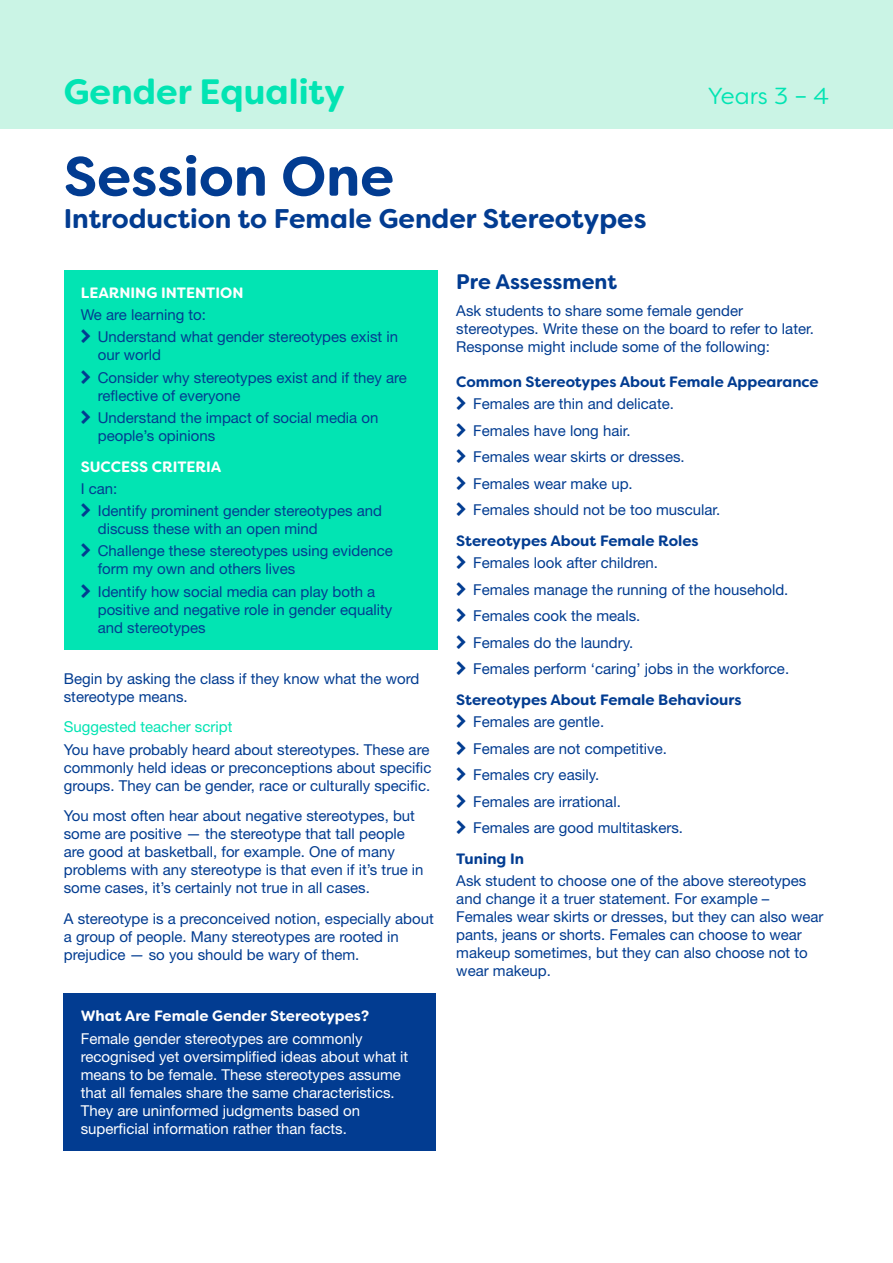
<style>
.page{position:relative;width:893px;height:1263px;background:#fff}
.page>*{position:absolute;margin:0;border:0;box-sizing:border-box;transform-origin:0 0}
.t1{font:700 55.35px "Filson Soft";color:#023c91}
.t2{font:700 35.25px "Filson Soft";color:#02e4b3}
.t3{font:700 27px "Filson Soft";color:#023c91}
.t4{font:23.25px "Filson Soft";color:#02e4b3}
.t5{font:700 21px "Filson Soft";color:#023c91}
.t6{font:15px/18px "Helvetica Neue LT";color:#023c91}
.t7{font:15px/18px "Helvetica Neue LT";color:#fff}
.t8{font:700 15px "Filson Soft";color:#023c91}
.t9{font:700 15px "Filson Soft";color:#fff}
.t10{font:15px "Helvetica Neue LT";color:#02e4b3}
</style>
<div class="page">
<div style="left:64px;top:993px;width:372px;height:158px;background:#023c91"></div>
<div style="left:0;top:0;width:893px;height:129px;background:#caf4e5"></div>
<div style="left:64px;top:270px;width:373px;height:380px;background:#02e4b3"></div>
<h2 class="t2" style="left:64px;top:69px;width:283px">Gender Equality</h2>
<h3 class="t4" style="left:708px;top:81px;width:123px">Years 3 – 4</h3>
<h1 class="t1" style="left:64px;top:141px;width:332px">Session One</h1>
<h3 class="t3" style="left:64px;top:201px;width:584px">Introduction to Female Gender Stereotypes</h3>
<p class="t9" style="left:81px;top:283px;width:164px">LEARNING INTENTION</p>
<p class="t6" style="left:98px;top:303px;width:302px;line-height:22.2px;text-indent:-17px">We are learning to:<br>Understand what gender stereotypes exist in</p>
<p class="t6" style="left:98px;top:344px;width:311px;line-height:22.2px">our world<br>Consider why stereotypes exist and if they are</p>
<p class="t6" style="left:98px;top:384px;width:282px;line-height:22.2px">reflective of everyone<br>Understand the impact of social media on</p>
<p class="t6" style="left:98px;top:426px;width:119px">people’s opinions</p>
<p class="t9" style="left:81px;top:457px;width:142px">SUCCESS CRITERIA</p>
<p class="t6" style="left:98px;top:477px;width:286px;line-height:22.2px;text-indent:-17px">I can:<br>Identify prominent gender stereotypes and</p>
<p class="t6" style="left:98px;top:517px;width:297px;line-height:22.2px">discuss these with an open mind<br>Challenge these stereotypes using evidence</p>
<p class="t6" style="left:98px;top:558px;width:279px;line-height:22.2px">form my own and others lives<br>Identify how social media can play both a</p>
<p class="t6" style="left:98px;top:600px;width:296px">positive and negative role in gender equality and stereotypes</p>
<p class="t6" style="left:64px;top:669px;width:357px">Begin by asking the class if they know what the word stereotype means.</p>
<p class="t10" style="left:64px;top:718px;width:170px">Suggested teacher script</p>
<p class="t6" style="left:64px;top:740px;width:369px">You have probably heard about stereotypes. These are commonly held ideas or preconceptions about specific groups. They can be gender, race or culturally specific.</p>
<p class="t6" style="left:64px;top:807px;width:361px">You most often hear about negative stereotypes, but some are positive — the stereotype that tall people are good at basketball, for example. One of many problems with any stereotype is that even if it’s true in some cases, it’s certainly not true in all cases.</p>
<p class="t6" style="left:64px;top:909px;width:372px">A stereotype is a preconceived notion, especially about a group of people. Many stereotypes are rooted in prejudice — so you should be wary of them.</p>
<p class="t9" style="left:81px;top:1006px;width:290px">What Are Female Gender Stereotypes?</p>
<p class="t7" style="left:81px;top:1029px;width:329px">Female gender stereotypes are commonly recognised yet oversimplified ideas about what it means to be female. These stereotypes assume that all females share the same characteristics.<br>They are uninformed judgments based on superficial information rather than facts.</p>
<h3 class="t5" style="left:456px;top:268px;width:162px">Pre Assessment</h3>
<p class="t6" style="left:456px;top:301px;width:359px">Ask students to share some female gender stereotypes. Write these on the board to refer to later.<br>Response might include some of the following:</p>
<p class="t8" style="left:456px;top:372px;width:364px">Common Stereotypes About Female Appearance</p>
<p class="t6" style="left:473px;top:390px;width:249px;line-height:26.5px">Females are thin and delicate.<br>Females have long hair.<br>Females wear skirts or dresses.<br>Females wear make up.<br>Females should not be too muscular.</p>
<p class="t8" style="left:456px;top:531px;width:244px">Stereotypes About Female Roles</p>
<p class="t6" style="left:473px;top:549px;width:317px;line-height:26.5px">Females look after children.<br>Females manage the running of the household.<br>Females cook the meals.<br>Females do the laundry.<br>Females perform ‘caring’ jobs in the workforce.</p>
<p class="t8" style="left:456px;top:690px;width:287px">Stereotypes About Female Behaviours</p>
<p class="t6" style="left:473px;top:708px;width:211px;line-height:26.5px">Females are gentle.<br>Females are not competitive.<br>Females cry easily.<br>Females are irrational.<br>Females are good multitaskers.</p>
<p class="t8" style="left:456px;top:849px;width:69px">Tuning In</p>
<p class="t6" style="left:456px;top:872px;width:369px">Ask student to choose one of the above stereotypes and change it a truer statement. For example – Females wear skirts or dresses, but they can also wear pants, jeans or shorts. Females can choose to wear makeup sometimes, but they can also choose not to wear makeup.</p>
</div>
